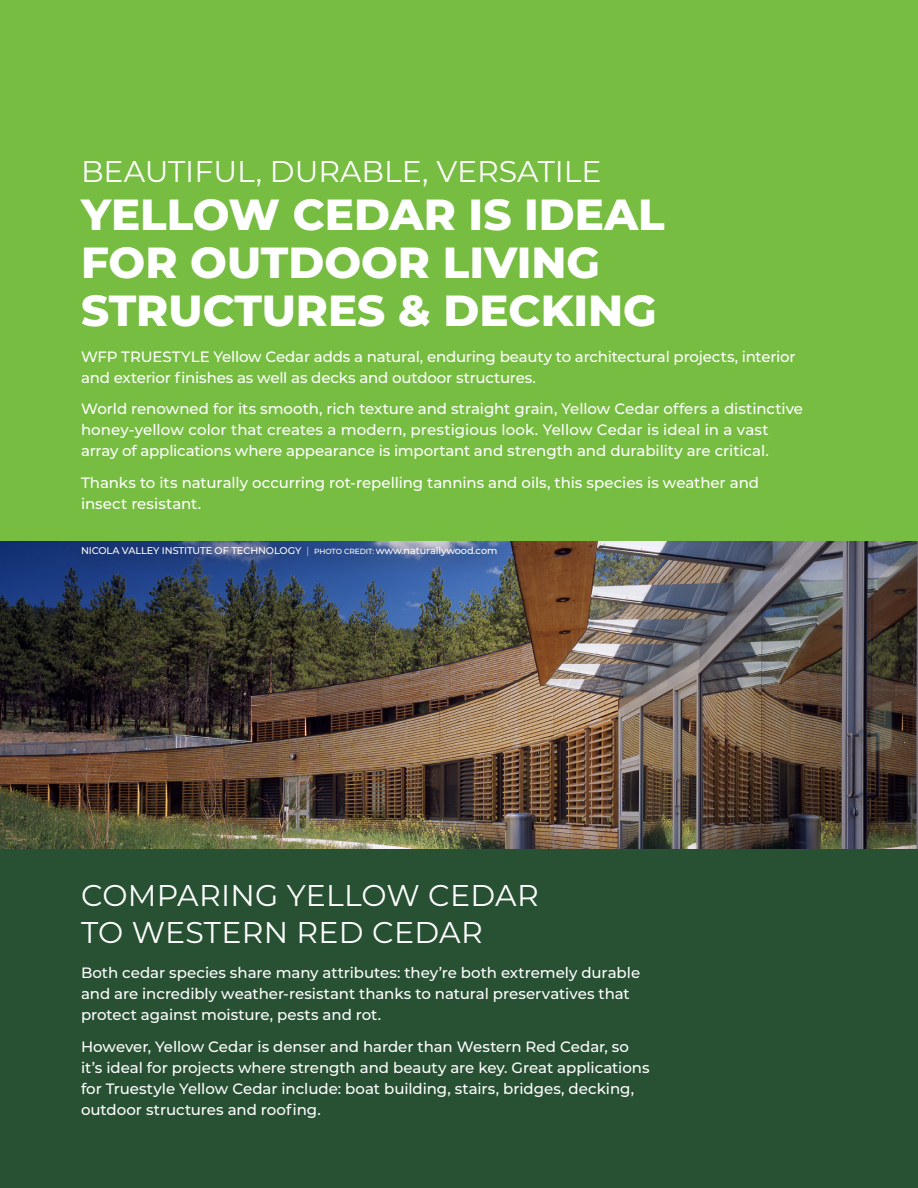
<style>
.page{position:relative;width:918px;height:1188px;background:#fff}
.page>*{position:absolute;margin:0;border:0;box-sizing:border-box;transform-origin:0 0}
.t1{font:800 43.5px/48px "Montserrat";color:#fff}
.t2{font:30px/37.5px "Montserrat";color:#fff}
.body_paragraphs{font:500 15px/21px "Montserrat";letter-spacing:-.005em;color:#fff}
.t3{font:500 9.75px "Montserrat";letter-spacing:-.01em;color:#fff}
.s1{font-weight:300}
.s2{font-size:7.5px}
</style>
<div class="page">
<img style="left:0;top:540px;width:918px;height:310px">
<div style="left:0;top:850px;width:918px;height:338px;background:#285134"></div>
<div style="left:61px;top:525px;width:456px;height:52px;background:#231f20;opacity:.75"></div>
<div style="left:0;top:0;width:918px;height:540px;background:#77bd42"></div>
<p class="t2" style="left:81px;top:152px;width:522px">BEAUTIFUL, DURABLE, VERSATILE</p>
<p class="t1" style="left:81px;top:188px;width:585px">YELLOW CEDAR IS IDEAL</p>
<p class="t1" style="left:81px;top:236px;width:577px">FOR OUTDOOR LIVING<br>STRUCTURES &amp; DECKING</p>
<p class="body_paragraphs" style="left:81px;top:345px;width:716px">WFP TRUESTYLE Yellow Cedar adds a natural, enduring beauty to architectural projects, interior and exterior finishes as well as decks and outdoor structures.</p>
<p class="body_paragraphs" style="left:81px;top:398px;width:724px">World renowned for its smooth, rich texture and straight grain, Yellow Cedar offers a distinctive honey-yellow color that creates a modern, prestigious look. Yellow Cedar is ideal in a vast array of applications where appearance is important and strength and durability are critical.</p>
<p class="body_paragraphs" style="left:81px;top:471px;width:680px">Thanks to its naturally occurring rot-repelling tannins and oils, this species is weather and insect resistant.</p>
<p class="t3" style="left:81px;top:544px;width:418px">NICOLA VALLEY INSTITUTE OF TECHNOLOGY <span class="s1">|</span> <span class="s2">PHOTO CREDIT:</span> www.naturallywood.com</p>
<p class="t2" style="left:81px;top:875px;width:459px">COMPARING YELLOW CEDAR<br>TO WESTERN RED CEDAR</p>
<p class="body_paragraphs" style="left:81px;top:962px;width:561px">Both cedar species share many attributes: they’re both extremely durable and are incredibly weather-resistant thanks to natural preservatives that protect against moisture, pests and rot.</p>
<p class="body_paragraphs" style="left:81px;top:1035px;width:570px">However, Yellow Cedar is denser and harder than Western Red Cedar, so it’s ideal for projects where strength and beauty are key. Great applications for Truestyle Yellow Cedar include: boat building, stairs, bridges, decking, outdoor structures and roofing.</p>
</div>
